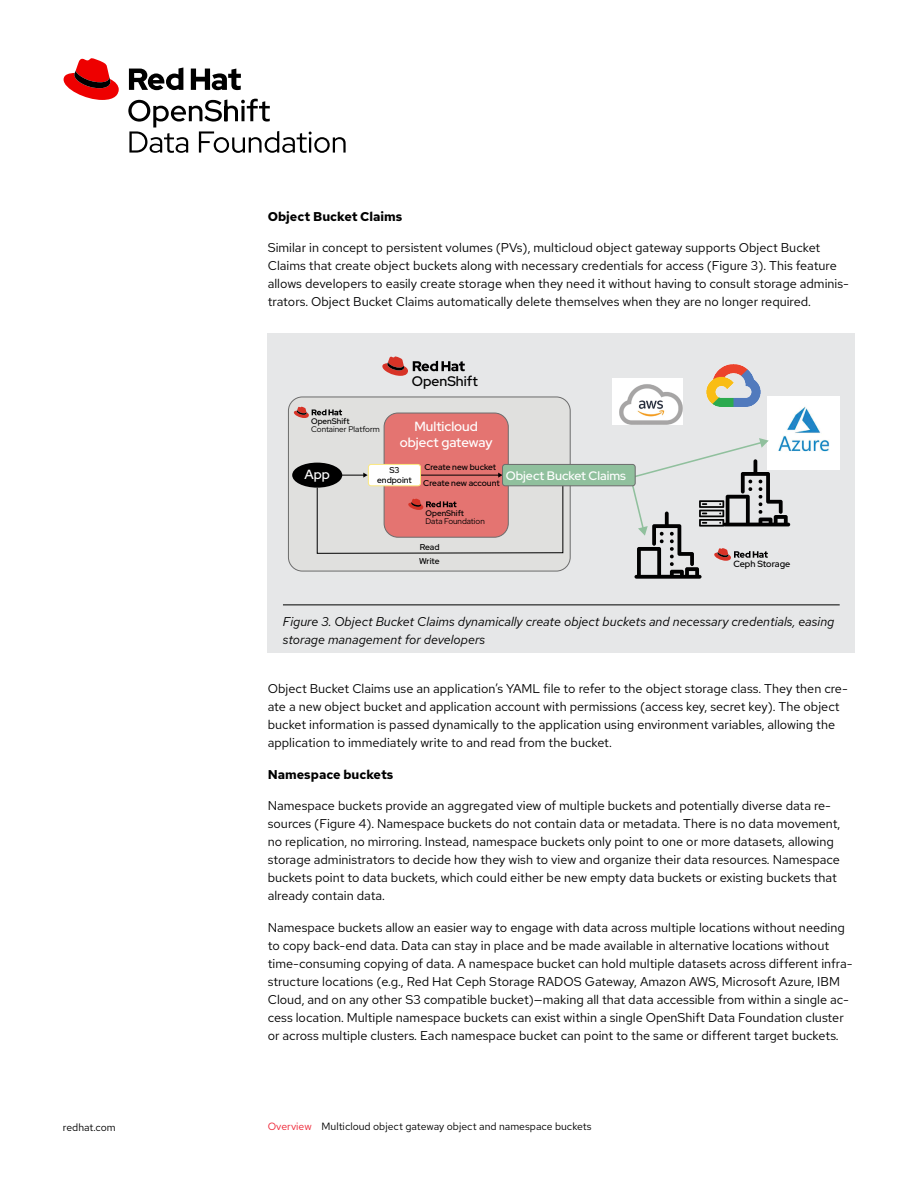
<style>
.page{position:relative;width:918px;height:1188px;background:#fff}
.page>*{position:absolute;margin:0;border:0;box-sizing:border-box;transform-origin:0 0}
.t1{font:500 13.95px "Red Hat Display";color:#000}
.t2{font:500 13.35px/15.9px "Red Hat Display";color:#fff;text-align:center}
.t3{font:12.75px/18px "Red Hat Text";color:#000}
.t4{font:italic 12.75px/18px "Red Hat Text";color:#000}
.t5{font:700 12.75px "Red Hat Text";color:#000}
.t6{font:500 12.3px "Red Hat Display";color:#fff}
.t7{font:10.5px "Red Hat Text";color:#000}
.t8{font:500 9px "Red Hat Display";color:#010101}
.t9{font:500 8.4px/10.1px "Red Hat Display";letter-spacing:-.005em;color:#000}
.t10{font:8.1px "Red Hat Display";color:#000}
.t11{font:500 8.1px "Red Hat Display";color:#000}
.s1{color:#ee2435}
</style>
<div class="page">
<div style="left:268px;top:333px;width:587px;height:320px;background:#e6e7e8"></div>
<svg style="left:382px;top:356px;width:83px;height:20px"></svg>
<div style="left:288px;top:397px;width:282px;height:174px;background:#e0e0de;border-radius:14px"></div>
<div style="left:288px;top:397px;width:283px;height:174px;border:1px solid #6c6c6c;border-radius:14px"></div>
<div style="left:384px;top:413px;width:124px;height:124px;background:#e47471;border-radius:14px"></div>
<div style="left:384px;top:413px;width:125px;height:125px;border:1px solid #6c6c6c;border-radius:14px"></div>
<svg style="left:294px;top:407px;width:48px;height:11px"></svg>
<div style="left:292px;top:463px;width:50px;height:25px;background:#000;border-radius:50%"></div>
<svg style="left:341px;top:473px;width:27px;height:5px"></svg>
<img style="left:706px;top:364px;width:55px;height:43px">
<img style="left:612px;top:378px;width:71px;height:47px">
<img style="left:767px;top:397px;width:73px;height:72px">
<svg style="left:629px;top:438px;width:161px;height:141px"></svg>
<hr style="left:421px;top:475px;width:78px;height:1px;background:#000">
<svg style="left:498px;top:473px;width:4px;height:5px"></svg>
<div style="left:368px;top:464px;width:53px;height:22px;background:#fff;border-radius:3px"></div>
<div style="left:368px;top:464px;width:53px;height:22px;border:1px solid #fbe87f;border-radius:3px"></div>
<svg style="left:316px;top:485px;width:248px;height:69px"></svg>
<div style="left:503px;top:464px;width:132px;height:22px;background:#90c09d;border-radius:3px"></div>
<div style="left:502px;top:464px;width:134px;height:22px;border:1px solid #6c6c6c;border-radius:3px"></div>
<hr style="left:283px;top:605px;width:557px;height:1px;background:#000">
<hr style="left:262px;top:55px;width:1px;height:40px;background:#000">
<svg style="left:128px;top:98px;width:218px;height:55px"></svg>
<svg style="left:63px;top:58px;width:56px;height:42px"></svg>
<svg style="left:128px;top:67px;width:113px;height:23px"></svg>
<p class="t5" style="left:268px;top:208px;width:136px">Object Bucket Claims</p>
<p class="t3" style="left:268px;top:238px;width:583px">Similar in concept to persistent volumes (PVs), multicloud object gateway supports Object Bucket Claims that create object buckets along with necessary credentials for access (Figure 3). This feature allows developers to easily create storage when they need it without having to consult storage adminis&shy;trators. Object Bucket Claims automatically delete themselves when they are no longer required.</p>
<p class="t1" style="left:412px;top:372px;width:67px">OpenShift</p>
<p class="t2" style="left:400px;top:419px;width:94px">Multicloud object gateway</p>
<p class="t11" style="left:311px;top:416px;width:40px">OpenShift</p>
<p class="t10" style="left:311px;top:424px;width:70px">Container Platform</p>
<p class="t2" style="left:305px;top:466px;width:27px">App</p>
<p class="t9" style="left:377px;top:465px;width:36px;text-align:center">S3 endpoint</p>
<p class="t9" style="left:423px;top:459px;width:78px;line-height:15.8px">Create new bucket<br>Create new account</p>
<p class="t6" style="left:506px;top:467px;width:122px">Object Bucket Claims</p>
<p class="t11" style="left:426px;top:508px;width:40px">OpenShift</p>
<p class="t10" style="left:426px;top:516px;width:61px">Data Foundation</p>
<p class="t9" style="left:419px;top:541px;width:22px;line-height:13.6px">Read<br>Write</p>
<p class="t8" style="left:733px;top:558px;width:58px">Ceph Storage</p>
<p class="t4" style="left:283px;top:612px;width:553px">Figure 3. Object Bucket Claims dynamically create object buckets and necessary credentials, easing storage management for developers</p>
<p class="t3" style="left:268px;top:679px;width:582px">Object Bucket Claims use an application’s YAML file to refer to the object storage class. They then cre&shy;ate a new object bucket and application account with permissions (access key, secret key). The object bucket information is passed dynamically to the application using environment variables, allowing the application to immediately write to and read from the bucket.</p>
<p class="t5" style="left:268px;top:766px;width:127px">Namespace buckets</p>
<p class="t3" style="left:268px;top:796px;width:574px">Namespace buckets provide an aggregated view of multiple buckets and potentially diverse data re&shy;sources (Figure 4). Namespace buckets do not contain data or metadata. There is no data movement, no replication, no mirroring. Instead, namespace buckets only point to one or more datasets, allowing storage administrators to decide how they wish to view and organize their data resources. Namespace buckets point to data buckets, which could either be new empty data buckets or existing buckets that already contain data.</p>
<p class="t3" style="left:268px;top:918px;width:586px">Namespace buckets allow an easier way to engage with data across multiple locations without needing to copy back-end data. Data can stay in place and be made available in alternative locations without time-consuming copying of data. A namespace bucket can hold multiple datasets across different infra&shy;structure locations (e.g., Red Hat Ceph Storage RADOS Gateway, Amazon AWS, Microsoft Azure, IBM Cloud, and on any other S3 compatible bucket)—making all that data accessible from within a single ac&shy;cess location. Multiple namespace buckets can exist within a single OpenShift Data Foundation cluster or across multiple clusters. Each namespace bucket can point to the same or different target buckets.</p>
<p class="t7" style="left:63px;top:1120px;width:54px">redhat.com</p>
<p class="t7" style="left:268px;top:1119px;width:325px"><span class="s1">Overview</span> Multicloud object gateway object and namespace buckets</p>
</div>
